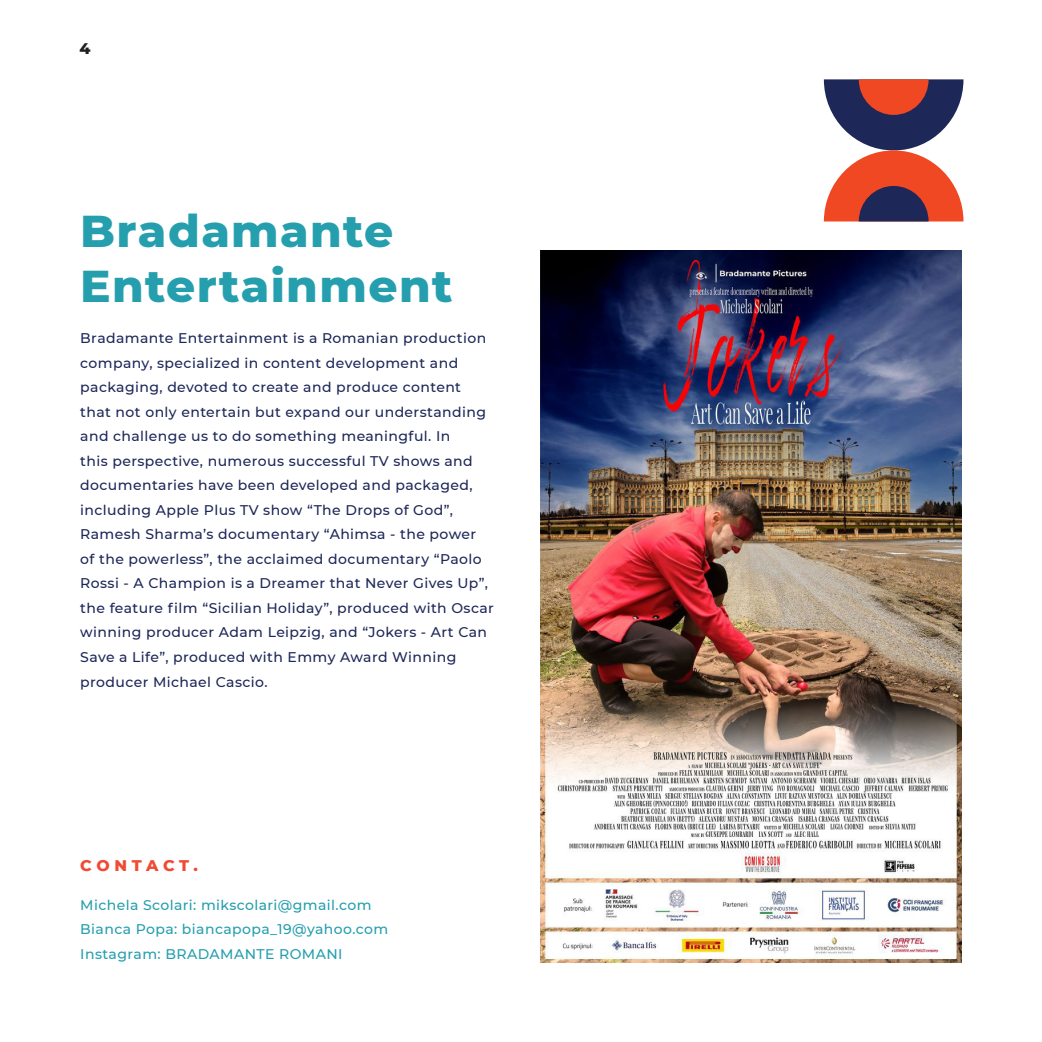
<style>
.page{position:relative;width:1042px;height:1042px;background:#fff}
.page>*{position:absolute;margin:0;border:0;box-sizing:border-box;transform-origin:0 0}
.H_-_2{font:800 45.5px/54.6px "Montserrat";letter-spacing:.03em;color:#259fae}
.H_-_5{font:800 15.75px "Montserrat";letter-spacing:.29em;color:#ef4b34}
.t1{font:800 15.75px "Montserrat";color:#231f20}
.H_-_2-2{font:500 14px/24.5px "Montserrat";letter-spacing:.03em;color:#1d2758}
.Body_Text{font:500 14px "Montserrat";letter-spacing:.03em;color:#259fae}
</style>
<div class="page">
<svg style="left:824px;top:79px;width:139px;height:142px"></svg>
<img style="left:541px;top:250px;width:421px;height:712px">
<p class="t1" style="left:79px;top:37px;width:13px">4</p>
<p class="H_-_2" style="left:80px;top:201px;width:374px">Bradamante<br>Entertainment</p>
<p class="H_-_2-2" style="left:80px;top:326px;width:415px">Bradamante Entertainment is a Romanian production company, specialized in content development and packaging, devoted to create and produce content that not only entertain but expand our understanding and challenge us to do something meaningful. In<br>this perspective, numerous successful TV shows and documentaries have been developed and packaged, including Apple Plus TV show “The Drops of God”, Ramesh Sharma’s documentary “Ahimsa - the power<br>of the powerless”, the acclaimed documentary “Paolo Rossi - A Champion is a Dreamer that Never Gives Up”, the feature film “Sicilian Holiday”, produced with Oscar winning producer Adam Leipzig, and “Jokers - Art Can Save a Life”, produced with Emmy Award Winning producer Michael Cascio.</p>
<p class="H_-_5" style="left:80px;top:854px;width:119px">CONTACT.</p>
<p class="Body_Text" style="left:80px;top:895px;width:293px">Michela Scolari: mikscolari@gmail.com</p>
<p class="Body_Text" style="left:80px;top:919px;width:309px">Bianca Popa: biancapopa_19@yahoo.com</p>
<p class="Body_Text" style="left:80px;top:944px;width:264px">Instagram: BRADAMANTE ROMANI</p>
</div>
